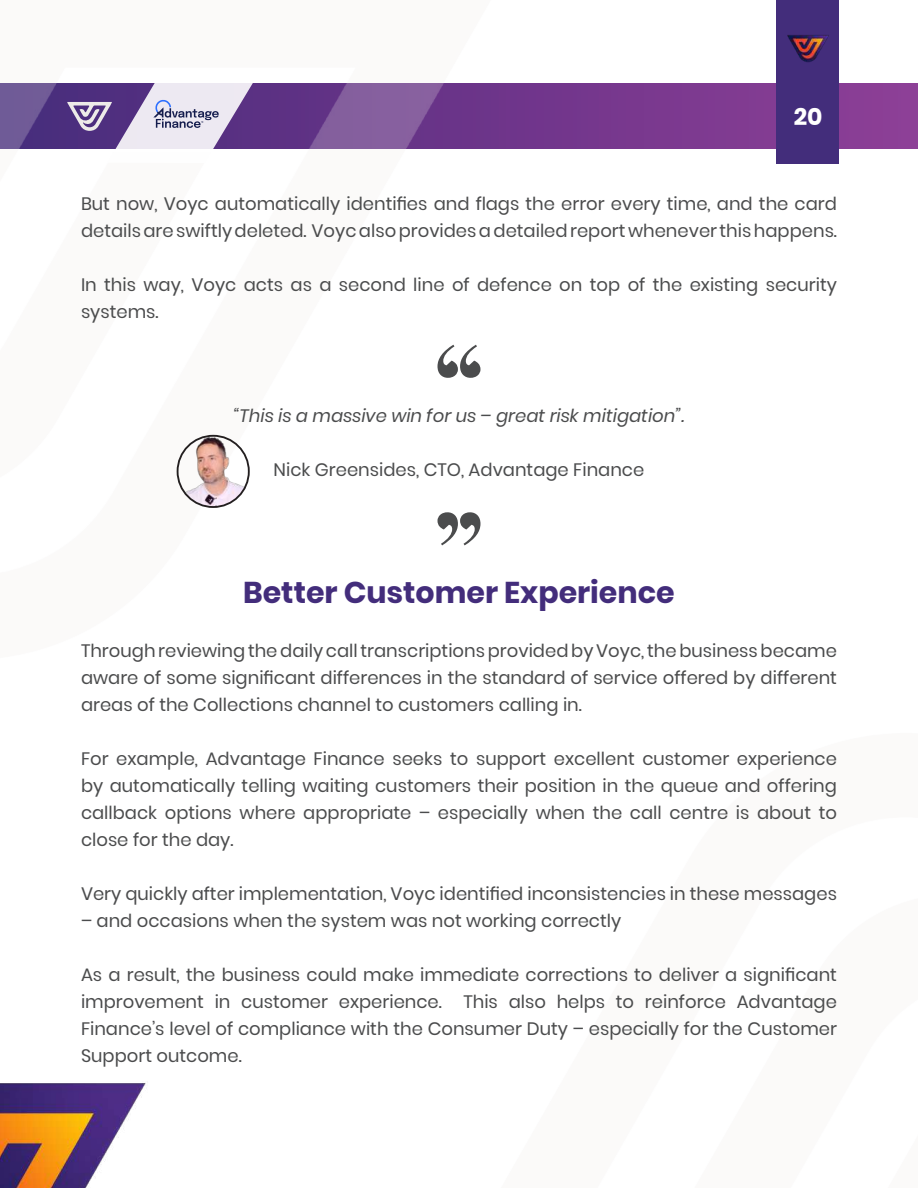
<style>
.page{position:relative;width:918px;height:1188px;background:#fff}
.page>*{position:absolute;margin:0;border:0;box-sizing:border-box;transform-origin:0 0}
.t1{font:120px "Abril Fatface";color:#4b4c4d}
.t2{font:700 30px "Poppins";color:#432d7b}
.t3{font:700 23.7px "Poppins";color:#fff}
.t4{font:18px/27px "Poppins";color:#4b4c4d;text-align:justify}
.t5{font:italic 18px "Poppins";color:#4b4c4d}
</style>
<div class="page">
<div style="left:0;top:84px;width:918px;height:65px;background:#8d4097"></div>
<img style="left:0;top:0;width:887px;height:164px">
<img style="left:773px;top:22px;width:71px;height:54px">
<svg style="left:67px;top:70px;width:194px;height:93px"></svg>
<img style="left:0;top:1083px;width:146px;height:105px">
<img style="left:178px;top:436px;width:71px;height:71px;border-radius:36px">
<div style="left:177px;top:435px;width:73px;height:73px;border:2px solid #231f20;border-radius:50%"></div>
<h3 class="t3" style="left:794px;top:103px;width:30px">20</h3>
<p class="t4" style="left:81px;top:190px;width:758px">But now, Voyc automatically identifies and flags the error every time, and the card details are swiftly deleted. Voyc also provides a detailed report whenever this happens.</p>
<p class="t4" style="left:81px;top:271px;width:757px">In this way, Voyc acts as a second line of defence on top of the existing security systems.</p>
<h1 class="t1" style="left:432px;top:308px;width:55px">“</h1>
<p class="t5" style="left:234px;top:406px;width:452px">“This is a massive win for us – great risk mitigation”.</p>
<p class="t4" style="left:274px;top:457px;width:372px">Nick Greensides, CTO, Advantage Finance</p>
<h1 class="t1" style="left:486px;top:582px;width:55px;rotate:-180deg">“</h1>
<h2 class="t2" style="left:243px;top:575px;width:433px">Better Customer Experience</h2>
<p class="t4" style="left:81px;top:637px;width:758px">Through reviewing the daily call transcriptions provided by Voyc, the business became aware of some significant differences in the standard of service offered by different areas of the Collections channel to customers calling in.</p>
<p class="t4" style="left:81px;top:745px;width:758px">For example, Advantage Finance seeks to support excellent customer experience by automatically telling waiting customers their position in the queue and offering callback options where appropriate – especially when the call centre is about to close for the day.</p>
<p class="t4" style="left:81px;top:880px;width:757px">Very quickly after implementation, Voyc identified inconsistencies in these messages</p>
<p class="t4" style="left:81px;top:907px;width:542px">– and occasions when the system was not working correctly</p>
<p class="t4" style="left:81px;top:961px;width:758px">As a result, the business could make immediate corrections to deliver a significant improvement in customer experience. This also helps to reinforce Advantage Finance’s level of compliance with the Consumer Duty – especially for the Customer Support outcome.</p>
</div>
